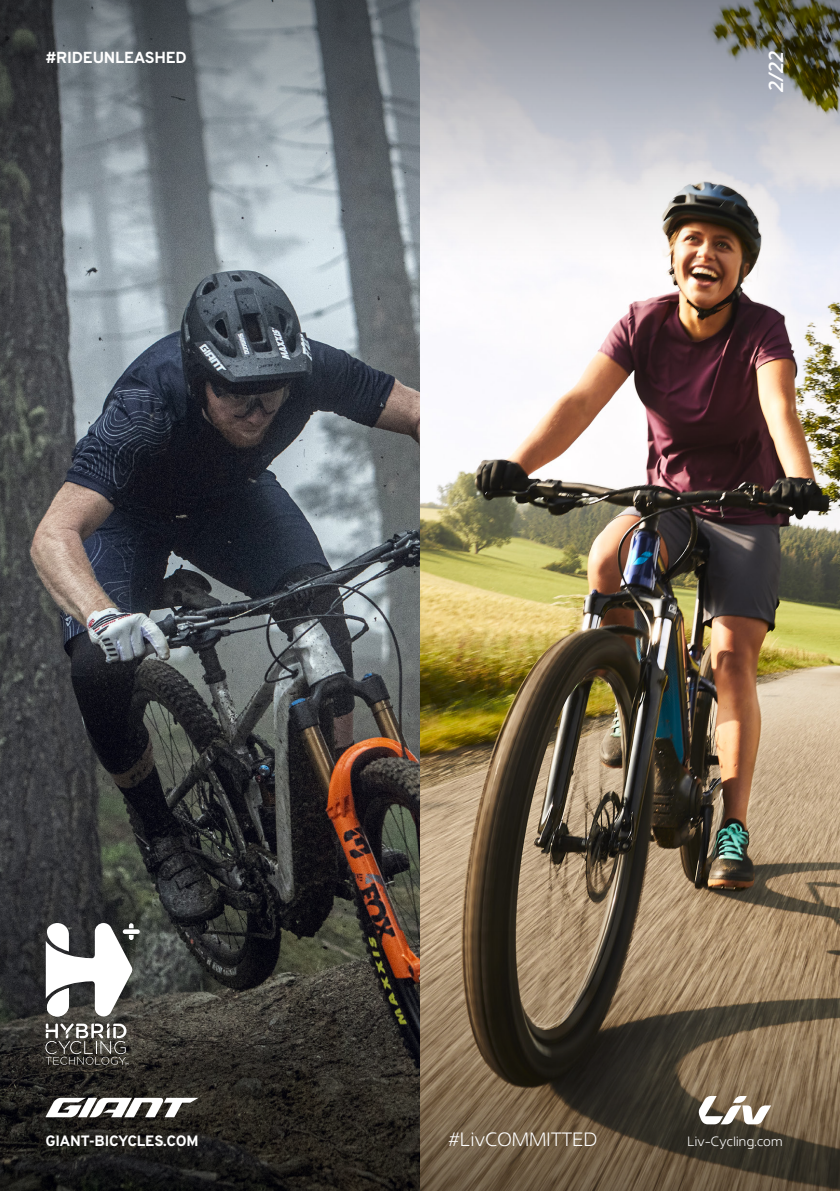
<style>
.page{position:relative;width:840px;height:1191px;background:#fff}
.page>*{position:absolute;margin:0;border:0;box-sizing:border-box;transform-origin:0 0}
.Liv_contents{font:300 20px "Interval Pro";letter-spacing:.02em;color:#fff}
.text_číslo_písmeno{font:italic 600 20px "Open Sans";color:#fff}
.Giant_Header{font:800 16px "Overpass";letter-spacing:-.015em;color:#fff}
.Giant_Header-2{font:800 15px "Overpass";letter-spacing:-.015em;color:#fff}
.Liv_contents-2{font:300 14px "Interval Pro";letter-spacing:.02em;color:#fff}
</style>
<div class="page">
<img style="left:0;top:295px;width:839px;height:601px">
<img style="left:0;top:0;width:839px;height:295px">
<img style="left:0;top:896px;width:839px;height:295px">
<svg style="left:45px;top:1097px;width:153px;height:20px"></svg>
<svg style="left:698px;top:1096px;width:72px;height:28px"></svg>
<div style="left:123px;top:929px;width:17px;height:5px;background:#fff;border-radius:2px"></div>
<svg style="left:45px;top:923px;width:88px;height:93px"></svg>
<svg style="left:45px;top:1023px;width:83px;height:41px"></svg>
<p class="Giant_Header" style="left:45px;top:46px;width:143px">#RIDEUNLEASHED</p>
<p class="text_číslo_písmeno" style="left:761px;top:92px;width:42px;rotate:-90deg">2/22</p>
<p class="Giant_Header-2" style="left:45px;top:1129px;width:155px">GIANT-BICYCLES.COM</p>
<p class="Liv_contents" style="left:448px;top:1124px;width:150px">#LivCOMMITTED</p>
<p class="Liv_contents-2" style="left:687px;top:1131px;width:96px">Liv-Cycling.com</p>
</div>
